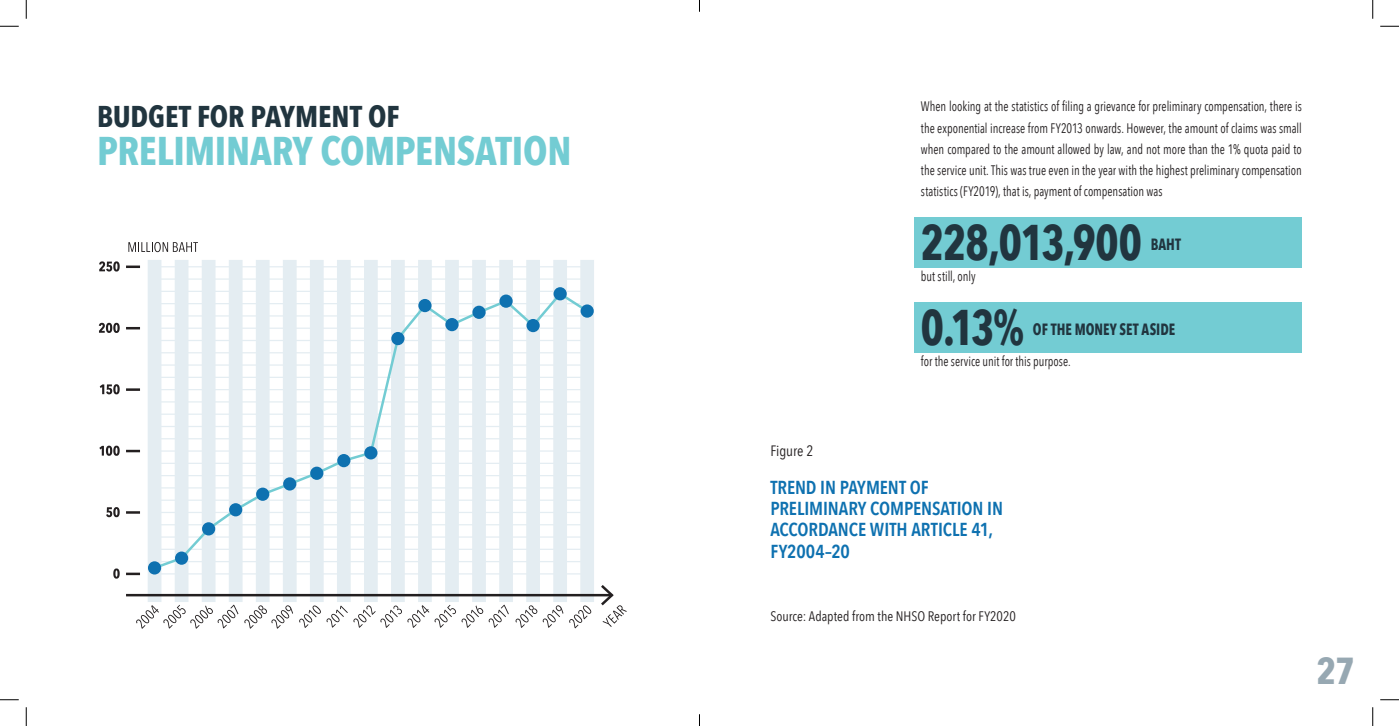
<style>
.page{position:relative;width:1399px;height:726px;background:#fff}
.page>*{position:absolute;margin:0;border:0;box-sizing:border-box;transform-origin:0 0}
.Numero{font:700 50px "Avenir Next Condensed";letter-spacing:-.02em;color:#21353f;scale:.88 1}
.Big_4{font:700 40px "Avenir Next Condensed";letter-spacing:-.005em;color:#73ccd3}
.t1{font:700 37.5px "Avenir Next Condensed";color:#97a8b2}
.Big_5{font:700 30px "Avenir Next Condensed";letter-spacing:-.005em;color:#21353f}
.Description__Top{font:600 18.75px/21.2px "Avenir Next Condensed";letter-spacing:-.005em;color:#0e71b0}
.Numero-2{font:700 16.25px "Avenir Next Condensed";color:#21353f;scale:.88 1}
.Caption_Heading{font:15px "Avenir Next Condensed";letter-spacing:-.005em;color:#231f20}
.Body__No_Space{font:13.75px/21.2px "Avenir Next Condensed";color:#231f20;text-align:justify;scale:.88 1}
.Body{font:13.75px "Avenir Next Condensed";color:#231f20}
</style>
<div class="page">
<div style="left:915px;top:217px;width:387px;height:51px;background:#73ccd3"></div>
<div style="left:915px;top:302px;width:387px;height:51px;background:#73ccd3"></div>
<div style="left:148px;top:267px;width:13px;height:328px;background:#e4edf2"></div>
<div style="left:175px;top:267px;width:13px;height:328px;background:#e4edf2"></div>
<div style="left:202px;top:267px;width:14px;height:328px;background:#e4edf2"></div>
<div style="left:229px;top:267px;width:14px;height:328px;background:#e4edf2"></div>
<div style="left:256px;top:267px;width:14px;height:328px;background:#e4edf2"></div>
<div style="left:283px;top:267px;width:14px;height:328px;background:#e4edf2"></div>
<div style="left:310px;top:267px;width:14px;height:328px;background:#e4edf2"></div>
<div style="left:337px;top:267px;width:14px;height:328px;background:#e4edf2"></div>
<div style="left:364px;top:267px;width:14px;height:328px;background:#e4edf2"></div>
<div style="left:391px;top:267px;width:14px;height:328px;background:#e4edf2"></div>
<div style="left:418px;top:267px;width:14px;height:328px;background:#e4edf2"></div>
<div style="left:445px;top:267px;width:14px;height:328px;background:#e4edf2"></div>
<div style="left:472px;top:267px;width:14px;height:328px;background:#e4edf2"></div>
<div style="left:499px;top:267px;width:14px;height:328px;background:#e4edf2"></div>
<div style="left:526px;top:267px;width:14px;height:328px;background:#e4edf2"></div>
<div style="left:553px;top:267px;width:14px;height:328px;background:#e4edf2"></div>
<div style="left:580px;top:267px;width:14px;height:328px;background:#e4edf2"></div>
<hr style="left:155px;top:266px;width:432px;height:1px;background:#e4edf2">
<hr style="left:155px;top:278px;width:432px;height:2px;background:#e4edf2">
<hr style="left:155px;top:573px;width:432px;height:1px;background:#e4edf2">
<hr style="left:127px;top:594px;width:484px;height:2px;background:#231f20">
<svg style="left:113px;top:568px;width:7px;height:10px"></svg>
<svg style="left:106px;top:507px;width:14px;height:10px"></svg>
<svg style="left:99px;top:445px;width:21px;height:11px"></svg>
<svg style="left:100px;top:384px;width:20px;height:10px"></svg>
<svg style="left:99px;top:323px;width:21px;height:10px"></svg>
<svg style="left:99px;top:261px;width:21px;height:10px"></svg>
<svg style="left:127px;top:511px;width:12px;height:3px"></svg>
<svg style="left:127px;top:572px;width:12px;height:3px"></svg>
<svg style="left:127px;top:450px;width:12px;height:2px"></svg>
<svg style="left:127px;top:388px;width:12px;height:3px"></svg>
<svg style="left:127px;top:327px;width:12px;height:2px"></svg>
<svg style="left:127px;top:265px;width:12px;height:3px"></svg>
<svg style="left:160px;top:290px;width:425px;height:281px"></svg>
<div style="left:148px;top:561px;width:13px;height:13px;background:#0e71b0;border-radius:50%"></div>
<div style="left:175px;top:551px;width:13px;height:14px;background:#0e71b0;border-radius:50%"></div>
<div style="left:202px;top:522px;width:13px;height:13px;background:#0e71b0;border-radius:50%"></div>
<div style="left:229px;top:503px;width:13px;height:13px;background:#0e71b0;border-radius:50%"></div>
<div style="left:256px;top:487px;width:13px;height:14px;background:#0e71b0;border-radius:50%"></div>
<div style="left:283px;top:477px;width:13px;height:13px;background:#0e71b0;border-radius:50%"></div>
<div style="left:310px;top:466px;width:13px;height:14px;background:#0e71b0;border-radius:50%"></div>
<div style="left:337px;top:454px;width:13px;height:13px;background:#0e71b0;border-radius:50%"></div>
<div style="left:364px;top:446px;width:13px;height:13px;background:#0e71b0;border-radius:50%"></div>
<div style="left:391px;top:332px;width:14px;height:13px;background:#0e71b0;border-radius:50%"></div>
<div style="left:418px;top:299px;width:14px;height:13px;background:#0e71b0;border-radius:50%"></div>
<div style="left:445px;top:318px;width:14px;height:13px;background:#0e71b0;border-radius:50%"></div>
<div style="left:472px;top:306px;width:14px;height:13px;background:#0e71b0;border-radius:50%"></div>
<div style="left:499px;top:294px;width:14px;height:14px;background:#0e71b0;border-radius:50%"></div>
<div style="left:526px;top:319px;width:14px;height:13px;background:#0e71b0;border-radius:50%"></div>
<div style="left:554px;top:287px;width:13px;height:13px;background:#0e71b0;border-radius:50%"></div>
<div style="left:581px;top:304px;width:13px;height:14px;background:#0e71b0;border-radius:50%"></div>
<svg style="left:569px;top:605px;width:22px;height:23px"></svg>
<svg style="left:601px;top:585px;width:26px;height:42px"></svg>
<svg style="left:543px;top:605px;width:20px;height:23px"></svg>
<svg style="left:516px;top:605px;width:21px;height:23px"></svg>
<svg style="left:489px;top:604px;width:20px;height:24px"></svg>
<svg style="left:462px;top:605px;width:21px;height:23px"></svg>
<svg style="left:435px;top:605px;width:21px;height:23px"></svg>
<svg style="left:327px;top:605px;width:102px;height:23px"></svg>
<svg style="left:299px;top:605px;width:22px;height:23px"></svg>
<svg style="left:244px;top:605px;width:49px;height:24px"></svg>
<svg style="left:136px;top:604px;width:102px;height:25px"></svg>
<svg style="left:128px;top:242px;width:70px;height:10px"></svg>
<svg style="left:0;top:25px;width:19px;height:2px"></svg>
<svg style="left:1380px;top:25px;width:19px;height:2px"></svg>
<svg style="left:0;top:699px;width:19px;height:1px"></svg>
<svg style="left:1380px;top:699px;width:19px;height:1px"></svg>
<svg style="left:25px;top:0;width:2px;height:19px"></svg>
<svg style="left:25px;top:707px;width:2px;height:19px"></svg>
<svg style="left:1372px;top:0;width:1px;height:19px"></svg>
<svg style="left:1372px;top:707px;width:1px;height:19px"></svg>
<svg style="left:699px;top:714px;width:1px;height:12px"></svg>
<p class="Big_5" style="left:97px;top:98px;width:304px">BUDGET FOR PAYMENT OF</p>
<p class="Big_4" style="left:97px;top:126px;width:476px">PRELIMINARY COMPENSATION</p>
<p class="Body__No_Space" style="left:921px;top:95px;width:434px">When looking at the statistics of filing a grievance for preliminary compensation, there is the exponential increase from FY2013 onwards. However, the amount of claims was small when compared to the amount allowed by law, and not more than the 1% quota paid to the service unit. This was true even in the year with the highest preliminary compensation statistics (FY2019), that is, payment of compensation was</p>
<p class="Numero" style="left:921px;top:212px;width:253px">228,013,900</p>
<p class="Numero-2" style="left:1151px;top:234px;width:36px">BAHT</p>
<p class="Body__No_Space" style="left:921px;top:265px;width:64px">but still, only</p>
<p class="Numero" style="left:921px;top:297px;width:119px">0.13%</p>
<p class="Numero-2" style="left:1033px;top:319px;width:163px">OF THE MONEY SET ASIDE</p>
<p class="Body__No_Space" style="left:921px;top:350px;width:172px">for the service unit for this purpose.</p>
<p class="Caption_Heading" style="left:770px;top:438px;width:45px">Figure 2</p>
<p class="Description__Top" style="left:770px;top:476px;width:234px">TREND IN PAYMENT OF<br>PRELIMINARY COMPENSATION IN<br>ACCORDANCE WITH ARTICLE 41,<br>FY2004–20</p>
<p class="Body" style="left:770px;top:605px;width:247px">Source: Adapted from the NHSO Report for FY2020</p>
<h3 class="t1" style="left:1316px;top:648px;width:40px">27</h3>
</div>
